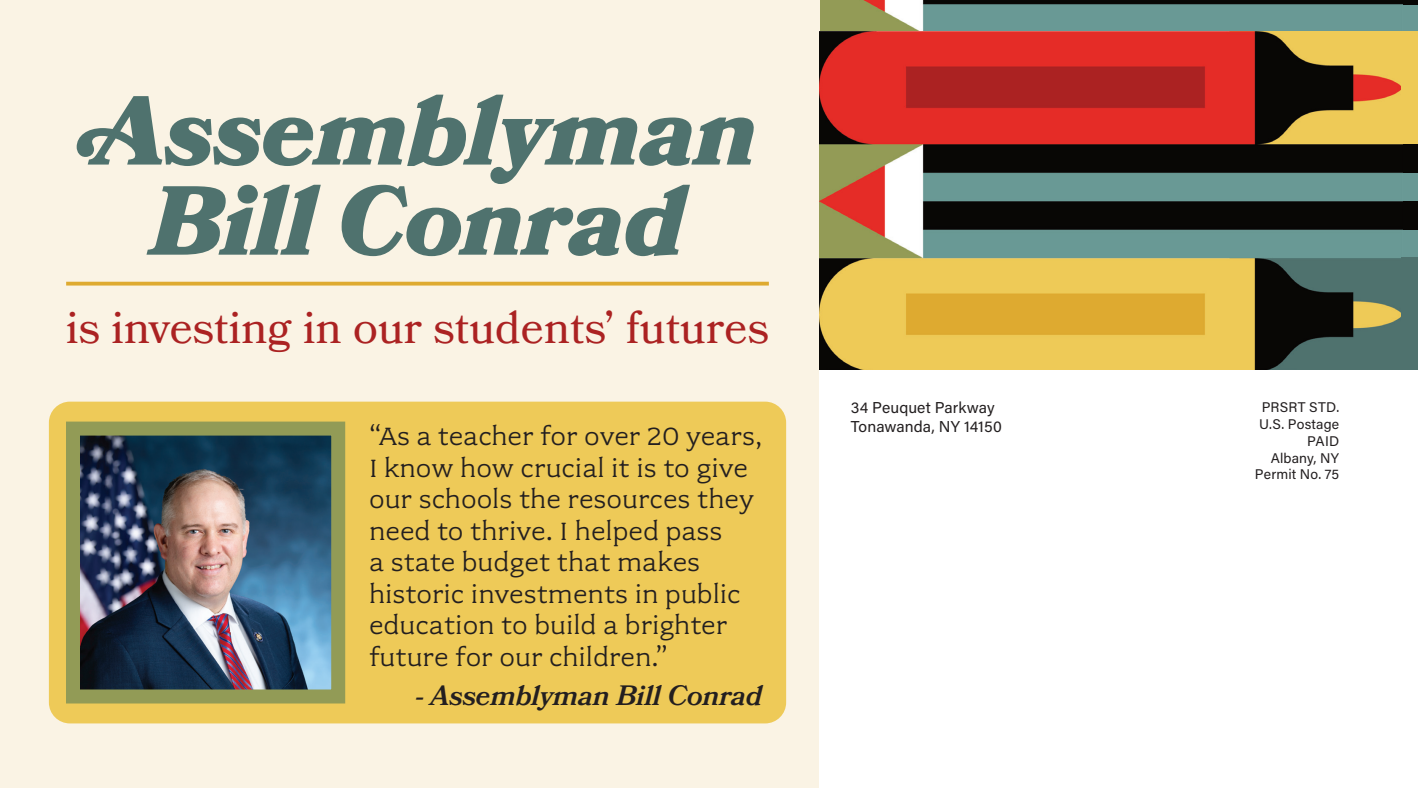
<style>
.page{position:relative;width:1418px;height:788px;background:#fff}
.page>*{position:absolute;margin:0;border:0;box-sizing:border-box;transform-origin:0 0}
.t1{font:italic 900 97.65px/90.1px "Bookmania";color:#4f726e;text-align:center}
.t2{font:45.68px "Bookmania";color:#ab2222}
.t3{font:28px/31.5px "Fairplex Wide OT";color:#231f20}
.t4{font:italic 600 28px "Bookmania";color:#231f20}
.t5{font:15.75px/18.9px "Acumin Pro";letter-spacing:.005em;color:#231f20}
.t6{font:14px/16.8px "Acumin Pro";letter-spacing:.015em;color:#231f20;text-align:right}
</style>
<div class="page">
<div style="left:1395px;top:144px;width:23px;height:114px;background:#699995"></div>
<div style="left:1395px;top:4px;width:23px;height:28px;background:#699995"></div>
<hr style="left:1395px;top:0;width:23px;height:4px;background:#080705">
<div style="left:1395px;top:144px;width:23px;height:29px;background:#080705"></div>
<div style="left:1395px;top:201px;width:23px;height:28px;background:#080705"></div>
<img style="left:819px;top:0;width:583px;height:370px">
<div style="left:0;top:0;width:819px;height:788px;background:#faf3e4"></div>
<div style="left:49px;top:401px;width:737px;height:322px;background:#eeca58;border-radius:21px"></div>
<img style="left:81px;top:436px;width:249px;height:252px">
<div style="left:66px;top:421px;width:279px;height:282px;border:14px solid #929b56"></div>
<hr style="left:66px;top:282px;width:703px;height:3px;background:#deaa30">
<div style="left:1401px;top:258px;width:17px;height:112px;background:#4f726e"></div>
<div style="left:1401px;top:32px;width:17px;height:112px;background:#eeca57"></div>
<h1 class="t1" style="left:78px;top:86px;width:680px">Assemblyman<br>Bill Conrad</h1>
<h2 class="t2" style="left:66px;top:300px;width:704px">is investing in our students’ futures</h2>
<p class="t3" style="left:369px;top:420px;width:395px">“As a teacher for over 20 years,<br>I know how crucial it is to give our schools the resources they need to thrive. I helped pass<br>a state budget that makes historic investments in public education to build a brighter future for our children.”</p>
<p class="t4" style="left:416px;top:679px;width:348px">- Assemblyman Bill Conrad</p>
<p class="t5" style="left:850px;top:398px;width:152px">34 Peuquet Parkway<br>Tonawanda, NY 14150</p>
<p class="t6" style="left:1255px;top:398px;width:86px">PRSRT STD.<br>U.S. Postage<br>PAID<br>Albany, NY<br>Permit No. 75</p>
</div>
